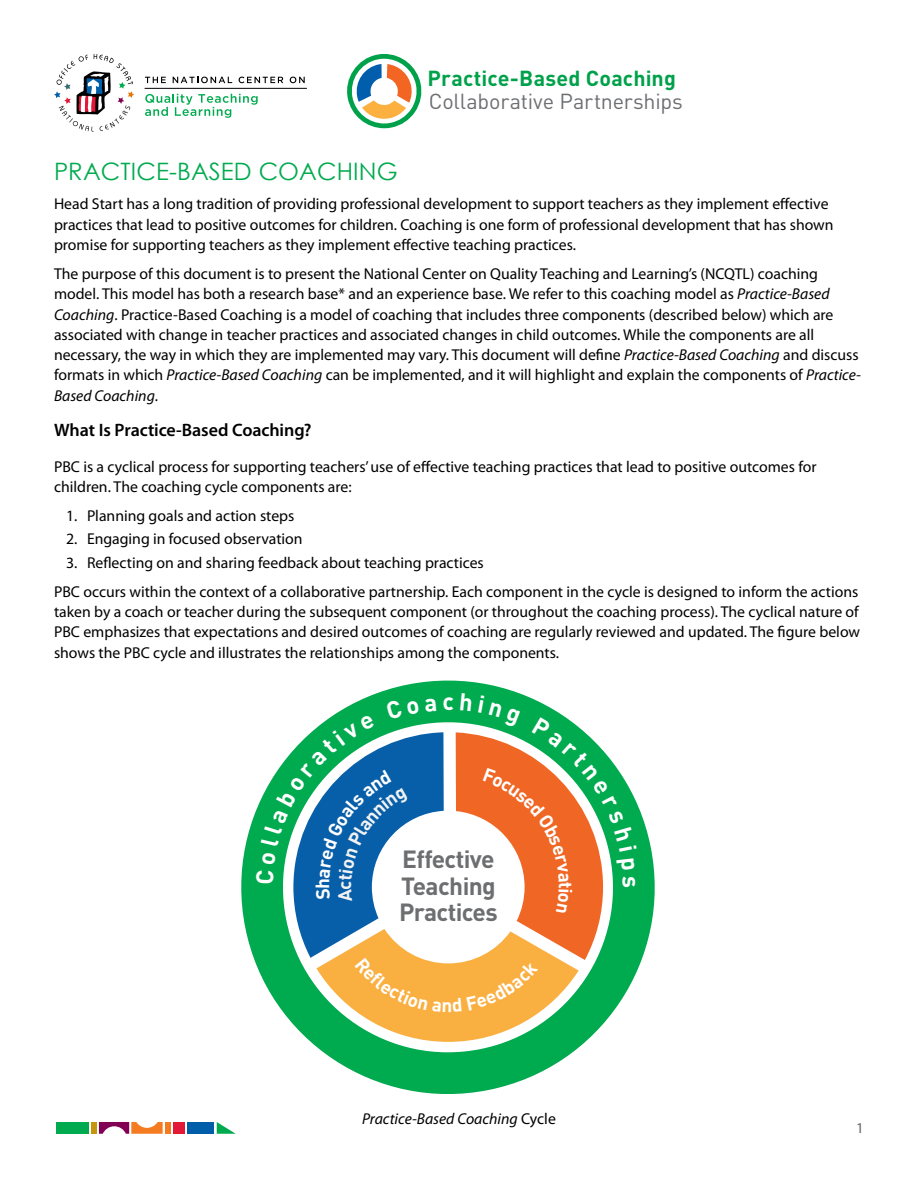
<style>
.page{position:relative;width:918px;height:1188px;background:#fff}
.page>*{position:absolute;margin:0;border:0;box-sizing:border-box;transform-origin:0 0}
.t1{font:700 24.6px/26.1px "Pkqhfd Ftfwmp DIN";letter-spacing:-.025em;color:#6d6e70}
.t2{font:24px "Msfbms Mhfcvg Century Gothic";letter-spacing:.005em;color:#00aa4f}
.t3{font:700 24px "Pkqhfd Ftfwmp DIN";color:#fff}
.t4{font:21.45px/22.8px "Vvgpjr Qypmsl DIN";letter-spacing:-.01em;color:#6d6e71}
.t5{font:600 18px "Dwvmyr Qsnlcs Myriad Pro";letter-spacing:-.005em;color:#000}
.body{font:15.75px/20.2px "Pvpsff Gqqlks Myriad Pro";color:#000}
.t6{font:italic 15.75px "Ksktln Tcsylr Myriad Pro";color:#000}
.t7{font:15px "Pvpsff Gqqlks Myriad Pro";color:#636466}
.s1{font-family:"Vrlsjy Xsnjkr DIN";font-weight:700;color:#00a14b}
.s2{font-family:"Ksktln Tcsylr Myriad Pro";font-style:italic}
.s3{font-family:"Pvpsff Gqqlks Myriad Pro";font-style:normal}
</style>
<div class="page">
<div style="left:56px;top:1122px;width:33px;height:12px;background:#00aa4f"></div>
<svg style="left:99px;top:1122px;width:64px;height:12px"></svg>
<div style="left:165px;top:1122px;width:6px;height:12px;background:#f47b20"></div>
<div style="left:187px;top:1122px;width:27px;height:12px;background:#005daa"></div>
<svg style="left:217px;top:1122px;width:19px;height:12px"></svg>
<div style="left:173px;top:1122px;width:12px;height:12px;background:#e31837"></div>
<div style="left:91px;top:1122px;width:6px;height:12px;background:#c4960c"></div>
<svg style="left:145px;top:77px;width:21px;height:6px"></svg>
<svg style="left:173px;top:77px;width:59px;height:6px"></svg>
<svg style="left:239px;top:77px;width:44px;height:6px"></svg>
<svg style="left:290px;top:77px;width:15px;height:6px"></svg>
<hr style="left:145px;top:88px;width:162px;height:1px;background:#000">
<svg style="left:145px;top:94px;width:113px;height:24px"></svg>
<svg style="left:54px;top:54px;width:80px;height:78px"></svg>
<svg style="left:241px;top:680px;width:414px;height:414px"></svg>
<svg style="left:347px;top:54px;width:75px;height:74px"></svg>
<svg style="left:256px;top:694px;width:381px;height:348px"></svg>
<h1 class="t4" style="left:428px;top:67px;width:257px"><span class="s1">Practice-Based Coaching<br></span>Collaborative Partnerships</h1>
<h2 class="t2" style="left:54px;top:155px;width:345px">PRACTICE-BASED COACHING</h2>
<p class="body" style="left:54px;top:194px;width:781px">Head Start has a long tradition of providing professional development to support teachers as they implement effective practices that lead to positive outcomes for children. Coaching is one form of professional development that has shown promise for supporting teachers as they implement effective teaching practices.</p>
<p class="body" style="left:54px;top:263px;width:808px">The purpose of this document is to present the National Center on Quality Teaching and Learning’s (NCQTL) coaching model. This model has both a research base* and an experience base. We refer to this coaching model as <span class="s2">Practice-Based Coaching</span>. Practice-Based Coaching is a model of coaching that includes three components (described below) which are associated with change in teacher practices and associated changes in child outcomes. While the components are all necessary, the way in which they are implemented may vary. This document will define <span class="s2">Practice-Based Coaching</span> and discuss formats in which <span class="s2">Practice-Based Coaching</span> can be implemented, and it will highlight and explain the components of <span class="s2">Practice-Based Coaching</span>.</p>
<h3 class="t5" style="left:54px;top:418px;width:259px">What Is Practice-Based Coaching?</h3>
<p class="body" style="left:54px;top:456px;width:764px">PBC is a cyclical process for supporting teachers’ use of effective teaching practices that lead to positive outcomes for children. The coaching cycle components are:</p>
<p class="body" style="left:66px;top:505px;width:230px">1. Planning goals and action steps</p>
<p class="body" style="left:66px;top:529px;width:238px">2. Engaging in focused observation</p>
<p class="body" style="left:66px;top:552px;width:419px">3. Reflecting on and sharing feedback about teaching practices</p>
<p class="body" style="left:54px;top:581px;width:808px;text-align:justify">PBC occurs within the context of a collaborative partnership. Each component in the cycle is designed to inform the actions taken by a coach or teacher during the subsequent component (or throughout the coaching process). The cyclical nature of PBC emphasizes that expectations and desired outcomes of coaching are regularly reviewed and updated. The figure below shows the PBC cycle and illustrates the relationships among the components.</p>
<h2 class="t3" style="left:442px;top:686px;width:13px">c</h2>
<h1 class="t1" style="left:399px;top:845px;width:100px">Effective<br>Teaching<br>Practices</h1>
<p class="t6" style="left:362px;top:1109px;width:195px">Practice-Based Coaching <span class="s3">Cycle</span></p>
<p class="t7" style="left:856px;top:1119px;width:9px">1</p>
</div>
